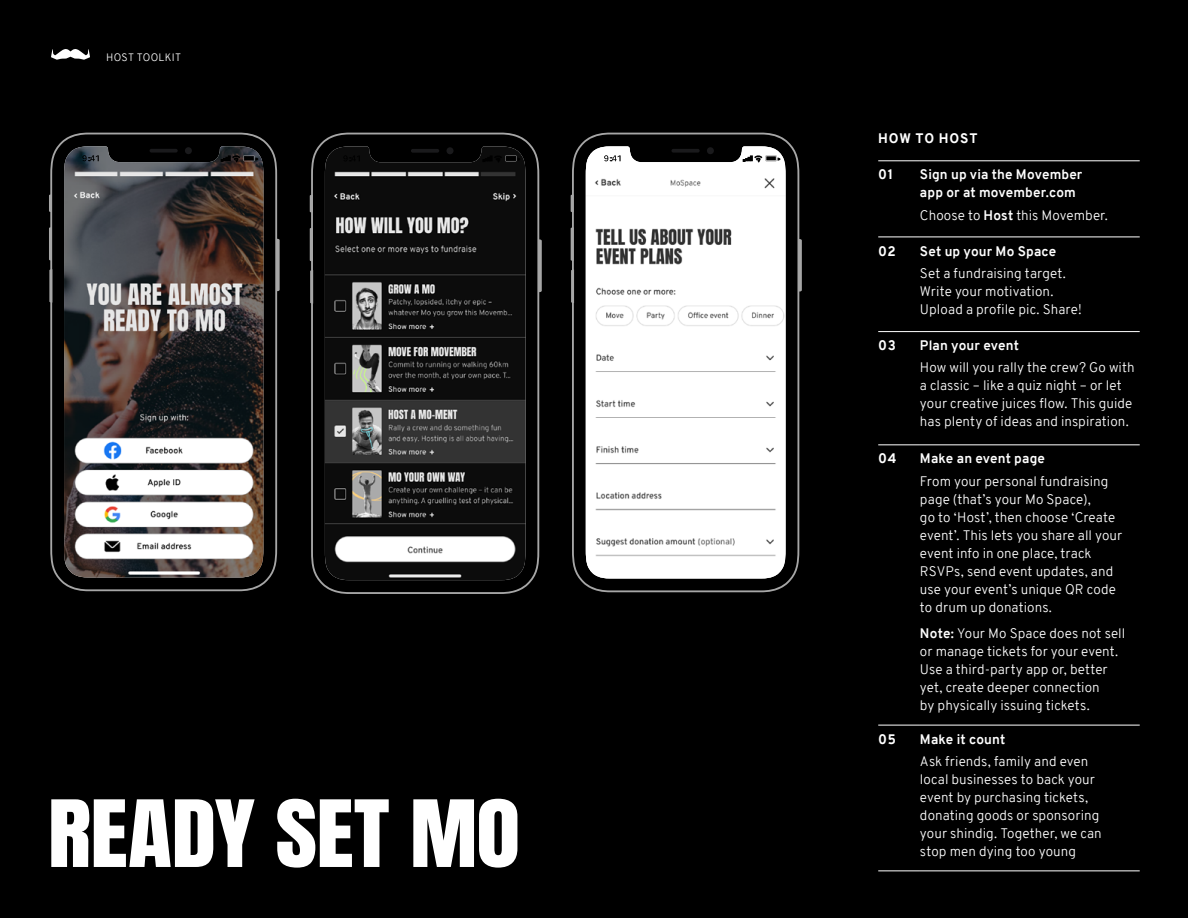
<style>
.page{position:relative;width:1188px;height:918px;background:#000}
.page>*{position:absolute;margin:0;border:0;box-sizing:border-box;transform-origin:0 0}
.t1{font:78.75px "Anton";letter-spacing:-.01em;color:#fff;scale:1.15 1}
.t2{font:300 13.5px/18px "Overpass";letter-spacing:.005em;color:#fff}
.t3{font:700 13.5px/18px "Overpass";letter-spacing:.01em;color:#fff}
.t4{font:800 13.5px "Overpass";letter-spacing:.055em;color:#fff}
.t5{font:300 10.5px "Overpass";letter-spacing:.025em;color:#fff}
.s1{font-weight:700}
</style>
<div class="page">
<svg style="left:51px;top:49px;width:39px;height:11px"></svg>
<hr style="left:878px;top:161px;width:42px;height:1px;background:#fff">
<hr style="left:920px;top:161px;width:220px;height:1px;background:#fff">
<hr style="left:878px;top:237px;width:42px;height:1px;background:#fff">
<hr style="left:920px;top:237px;width:220px;height:1px;background:#fff">
<hr style="left:878px;top:331px;width:42px;height:1px;background:#fff">
<hr style="left:920px;top:331px;width:220px;height:1px;background:#fff">
<hr style="left:878px;top:445px;width:42px;height:1px;background:#fff">
<hr style="left:920px;top:445px;width:220px;height:1px;background:#fff">
<hr style="left:878px;top:725px;width:42px;height:1px;background:#fff">
<hr style="left:920px;top:725px;width:220px;height:1px;background:#fff">
<hr style="left:878px;top:871px;width:42px;height:1px;background:#fff">
<hr style="left:920px;top:871px;width:220px;height:1px;background:#fff">
<svg style="left:50px;top:133px;width:227px;height:458px"></svg>
<svg style="left:52px;top:134px;width:223px;height:455px"></svg>
<svg style="left:49px;top:194px;width:3px;height:18px"></svg>
<svg style="left:49px;top:227px;width:3px;height:34px"></svg>
<svg style="left:49px;top:269px;width:3px;height:34px"></svg>
<svg style="left:277px;top:239px;width:3px;height:52px"></svg>
<img style="left:64px;top:146px;width:199px;height:432px">
<div style="left:185px;top:147px;width:7px;height:7px;background:#1a1a1c;border-radius:50%"></div>
<svg style="left:150px;top:149px;width:28px;height:4px"></svg>
<svg style="left:82px;top:155px;width:17px;height:6px"></svg>
<svg style="left:221px;top:155px;width:37px;height:8px"></svg>
<svg style="left:572px;top:133px;width:227px;height:459px;background:#767676"></svg>
<svg style="left:574px;top:134px;width:223px;height:456px"></svg>
<svg style="left:571px;top:195px;width:3px;height:17px"></svg>
<svg style="left:571px;top:227px;width:3px;height:34px"></svg>
<svg style="left:571px;top:270px;width:3px;height:33px"></svg>
<svg style="left:799px;top:239px;width:3px;height:53px"></svg>
<img style="left:586px;top:146px;width:200px;height:433px">
<div style="left:707px;top:147px;width:7px;height:7px;background:#1a1a1c;border-radius:50%"></div>
<hr style="left:671px;top:149px;width:29px;height:4px;background:#1a1a1c;border-radius:2px">
<svg style="left:604px;top:155px;width:17px;height:6px"></svg>
<svg style="left:743px;top:155px;width:37px;height:8px"></svg>
<svg style="left:311px;top:133px;width:228px;height:461px;background:#7b7b7b"></svg>
<svg style="left:313px;top:134px;width:224px;height:458px"></svg>
<svg style="left:310px;top:195px;width:3px;height:17px"></svg>
<svg style="left:310px;top:228px;width:3px;height:33px"></svg>
<svg style="left:310px;top:270px;width:3px;height:34px"></svg>
<svg style="left:539px;top:239px;width:3px;height:53px"></svg>
<img style="left:325px;top:146px;width:200px;height:434px">
<div style="left:447px;top:147px;width:7px;height:7px;background:#1a1a1c;border-radius:50%"></div>
<hr style="left:411px;top:149px;width:28px;height:4px;background:#1a1a1c;border-radius:2px">
<svg style="left:343px;top:155px;width:17px;height:6px"></svg>
<svg style="left:482px;top:155px;width:38px;height:8px"></svg>
<p class="t5" style="left:106px;top:50px;width:77px">HOST TOOLKIT</p>
<h1 class="t1" style="left:48px;top:794px;width:412px">READY SET MO</h1>
<p class="t4" style="left:878px;top:128px;width:101px">HOW TO HOST</p>
<p class="t4" style="left:878px;top:165px;width:17px">01</p>
<p class="t3" style="left:920px;top:166px;width:164px">Sign up via the Movember app or at movember.com</p>
<p class="t2" style="left:920px;top:206px;width:189px">Choose to <span class="s1">Host</span> this Movember.</p>
<p class="t4" style="left:878px;top:241px;width:19px">02</p>
<p class="t3" style="left:920px;top:242px;width:138px">Set up your Mo Space</p>
<p class="t2" style="left:920px;top:264px;width:163px">Set a fundraising target.<br>Write your motivation.<br>Upload a profile pic. Share!</p>
<p class="t4" style="left:878px;top:336px;width:19px">03</p>
<p class="t3" style="left:920px;top:337px;width:100px">Plan your event</p>
<p class="t2" style="left:920px;top:359px;width:216px">How will you rally the crew? Go with a classic – like a quiz night – or let your creative juices flow. This guide has plenty of ideas and inspiration.</p>
<p class="t4" style="left:878px;top:449px;width:20px">04</p>
<p class="t3" style="left:920px;top:450px;width:127px">Make an event page</p>
<p class="t2" style="left:920px;top:472px;width:204px">From your personal fundraising page (that’s your Mo Space),<br>go to ‘Host’, then choose ‘Create event’. This lets you share all your event info in one place, track<br>RSVPs, send event updates, and use your event’s unique QR code to drum up donations.</p>
<p class="t2" style="left:920px;top:625px;width:207px"><span class="s1">Note:</span> Your Mo Space does not sell or manage tickets for your event.<br>Use a third-party app or, better yet, create deeper connection<br>by physically issuing tickets.</p>
<p class="t4" style="left:878px;top:729px;width:19px">05</p>
<p class="t3" style="left:920px;top:730px;width:87px">Make it count</p>
<p class="t2" style="left:920px;top:752px;width:183px">Ask friends, family and even local businesses to back your event by purchasing tickets, donating goods or sponsoring your shindig. Together, we can stop men dying too young</p>
</div>
